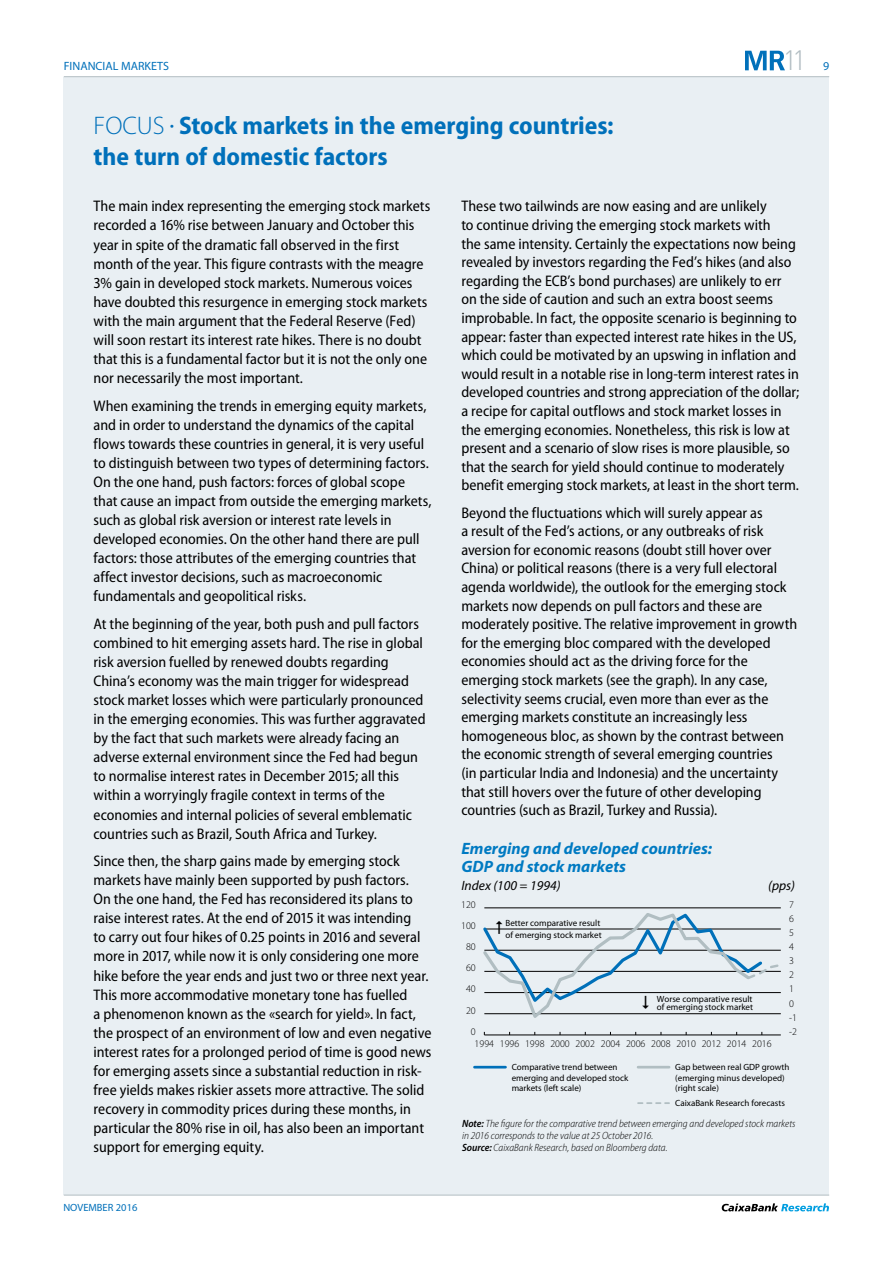
<style>
.page{position:relative;width:893px;height:1263px;background:#fff}
.page>*{position:absolute;margin:0;border:0;box-sizing:border-box;transform-origin:0 0}
.t1{font:300 27.6px "DIN Pro";color:#b2bdc2}
.t2{font:700 semi-condensed 25.5px/30.6px "Myriad Pro";color:#0070ba}
.t3{font:italic 700 16.5px/18px "Myriad Pro";color:#007ac2}
.t4{font:semi-condensed 15.3px/19px "Myriad Pro";color:#000}
.t5{font:italic 13.5px "Myriad Pro";color:#000}
.t6{font:12px "Myriad Pro";color:#0070ba}
.t7{font:italic 300 semi-condensed 10.5px/11.7px "Myriad Pro";color:#000}
.t8{font:10.5px "Myriad Pro";color:#0070ba}
.t9{font:300 10.2px "Myriad Pro";color:#000}
.t10{font:9px/10.8px "Myriad Pro";color:#000}
.s1{font-weight:300;font-stretch:normal}
.s2{font-weight:600}
</style>
<div class="page">
<div style="left:64px;top:77px;width:765px;height:1118px;background:#e9eff3"></div>
<hr style="left:64px;top:76px;width:765px;height:1px;background:#b2bdc2">
<hr style="left:64px;top:1195px;width:765px;height:1px;background:#b2bdc2">
<svg style="left:722px;top:1203px;width:107px;height:8px"></svg>
<svg style="left:745px;top:51px;width:40px;height:19px"></svg>
<hr style="left:474px;top:1066px;width:31px;height:2px;background:#0070b9">
<hr style="left:638px;top:1066px;width:31px;height:2px;background:#b1bec2">
<svg style="left:638px;top:1102px;width:31px;height:2px"></svg>
<hr style="left:484px;top:907px;width:297px;height:1px;background:#000">
<hr style="left:484px;top:1034px;width:297px;height:1px;background:#000">
<svg style="left:483px;top:913px;width:298px;height:105px"></svg>
<h1 class="t1" style="left:783px;top:42px;width:25px">11</h1>
<p class="t6" style="left:64px;top:59px;width:107px">FINANCIAL MARKETS</p>
<p class="t6" style="left:823px;top:60px;width:8px">9</p>
<h2 class="t2" style="left:94px;top:110px;width:522px"><span class="s1">FOCUS</span> <sup>•</sup> Stock markets in the emerging countries: the turn of domestic factors</h2>
<p class="t4" style="left:94px;top:197px;width:338px">The main index representing the emerging stock markets recorded a 16% rise between January and October this year in spite of the dramatic fall observed in the first month of the year. This figure contrasts with the meagre 3% gain in developed stock markets. Numerous voices have doubted this resurgence in emerging stock markets with the main argument that the Federal Reserve (Fed) will soon restart its interest rate hikes. There is no doubt that this is a fundamental factor but it is not the only one nor necessarily the most important.</p>
<p class="t4" style="left:94px;top:396px;width:339px">When examining the trends in emerging equity markets, and in order to understand the dynamics of the capital flows towards these countries in general, it is very useful to distinguish between two types of determining factors.<br>On the one hand, push factors: forces of global scope that cause an impact from outside the emerging markets, such as global risk aversion or interest rate levels in developed economies. On the other hand there are pull factors: those attributes of the emerging countries that affect investor decisions, such as macroeconomic fundamentals and geopolitical risks.</p>
<p class="t4" style="left:94px;top:614px;width:334px">At the beginning of the year, both push and pull factors combined to hit emerging assets hard. The rise in global risk aversion fuelled by renewed doubts regarding China’s economy was the main trigger for widespread stock market losses which were particularly pronounced in the emerging economies. This was further aggravated by the fact that such markets were already facing an adverse external environment since the Fed had begun to normalise interest rates in December 2015; all this within a worryingly fragile context in terms of the economies and internal policies of several emblematic countries such as Brazil, South Africa and Turkey.</p>
<p class="t4" style="left:94px;top:852px;width:339px">Since then, the sharp gains made by emerging stock markets have mainly been supported by push factors.<br>On the one hand, the Fed has reconsidered its plans to raise interest rates. At the end of 2015 it was intending<br>to carry out four hikes of 0.25 points in 2016 and several more in 2017, while now it is only considering one more hike before the year ends and just two or three next year.<br>This more accommodative monetary tone has fuelled<br>a phenomenon known as the «search for yield». In fact, the prospect of an environment of low and even negative interest rates for a prolonged period of time is good news for emerging assets since a substantial reduction in risk&shy;free yields makes riskier assets more attractive. The solid recovery in commodity prices during these months, in particular the 80% rise in oil, has also been an important support for emerging equity.</p>
<p class="t8" style="left:63px;top:1202px;width:76px">NOVEMBER 2016</p>
<p class="t4" style="left:461px;top:197px;width:339px;line-height:18.6px">These two tailwinds are now easing and are unlikely<br>to continue driving the emerging stock markets with<br>the same intensity. Certainly the expectations now being revealed by investors regarding the Fed’s hikes (and also regarding the ECB’s bond purchases) are unlikely to err on the side of caution and such an extra boost seems improbable. In fact, the opposite scenario is beginning to appear: faster than expected interest rate hikes in the US, which could be motivated by an upswing in inflation and would result in a notable rise in long-term interest rates in developed countries and strong appreciation of the dollar; a recipe for capital outflows and stock market losses in the emerging economies. Nonetheless, this risk is low at present and a scenario of slow rises is more plausible, so that the search for yield should continue to moderately benefit emerging stock markets, at least in the short term.</p>
<p class="t4" style="left:461px;top:503px;width:337px;line-height:18.6px">Beyond the fluctuations which will surely appear as<br>a result of the Fed’s actions, or any outbreaks of risk aversion for economic reasons (doubt still hover over China) or political reasons (there is a very full electoral agenda worldwide), the outlook for the emerging stock markets now depends on pull factors and these are moderately positive. The relative improvement in growth for the emerging bloc compared with the developed economies should act as the driving force for the emerging stock markets (see the graph). In any case, selectivity seems crucial, even more than ever as the emerging markets constitute an increasingly less homogeneous bloc, as shown by the contrast between the economic strength of several emerging countries<br>(in particular India and Indonesia) and the uncertainty that still hovers over the future of other developing countries (such as Brazil, Turkey and Russia).</p>
<p class="t3" style="left:461px;top:840px;width:252px">Emerging and developed countries:<br>GDP and stock markets</p>
<p class="t5" style="left:461px;top:878px;width:101px">Index (100 = 1994)</p>
<p class="t5" style="left:768px;top:878px;width:28px">(pps)</p>
<p class="t9" style="left:461px;top:899px;width:16px">120</p>
<p class="t9" style="left:461px;top:920px;width:16px">100</p>
<p class="t9" style="left:466px;top:941px;width:11px">80</p>
<p class="t9" style="left:466px;top:962px;width:11px">60</p>
<p class="t9" style="left:466px;top:983px;width:11px">40</p>
<p class="t9" style="left:466px;top:1004px;width:11px">20</p>
<p class="t9" style="left:471px;top:1026px;width:6px">0</p>
<p class="t10" style="left:505px;top:917px;width:98px;line-height:11.9px">Better comparative result of emerging stock market</p>
<p class="t10" style="left:657px;top:994px;width:98px;line-height:8.9px">Worse comparative result of emerging stock market</p>
<p class="t9" style="left:475px;top:1038px;width:298px">1994 1996 1998 2000 2002 2004 2006 2008 2010 2012 2014 2016</p>
<p class="t9" style="left:789px;top:899px;width:6px">7</p>
<p class="t9" style="left:789px;top:913px;width:6px">6</p>
<p class="t9" style="left:789px;top:927px;width:6px">5</p>
<p class="t9" style="left:789px;top:941px;width:6px">4</p>
<p class="t9" style="left:789px;top:955px;width:6px">3</p>
<p class="t9" style="left:789px;top:969px;width:6px">2</p>
<p class="t9" style="left:789px;top:983px;width:6px">1</p>
<p class="t9" style="left:789px;top:997px;width:6px">0</p>
<p class="t9" style="left:789px;top:1012px;width:9px">-1</p>
<p class="t9" style="left:789px;top:1026px;width:9px">-2</p>
<p class="t10" style="left:512px;top:1061px;width:118px">Comparative trend between emerging and developed stock markets (left scale)</p>
<p class="t10" style="left:675px;top:1061px;width:116px">Gap between real GDP growth (emerging minus developed) (right scale)</p>
<p class="t7" style="left:462px;top:1118px;width:335px"><span class="s2">Note:</span> The figure for the comparative trend between emerging and developed stock markets in 2016 corresponds to the value at 25 October 2016.<br><span class="s2">Source:</span> CaixaBank Research, based on Bloomberg data.</p>
<p class="t10" style="left:675px;top:1097px;width:111px">CaixaBank Research forecasts</p>
</div>
